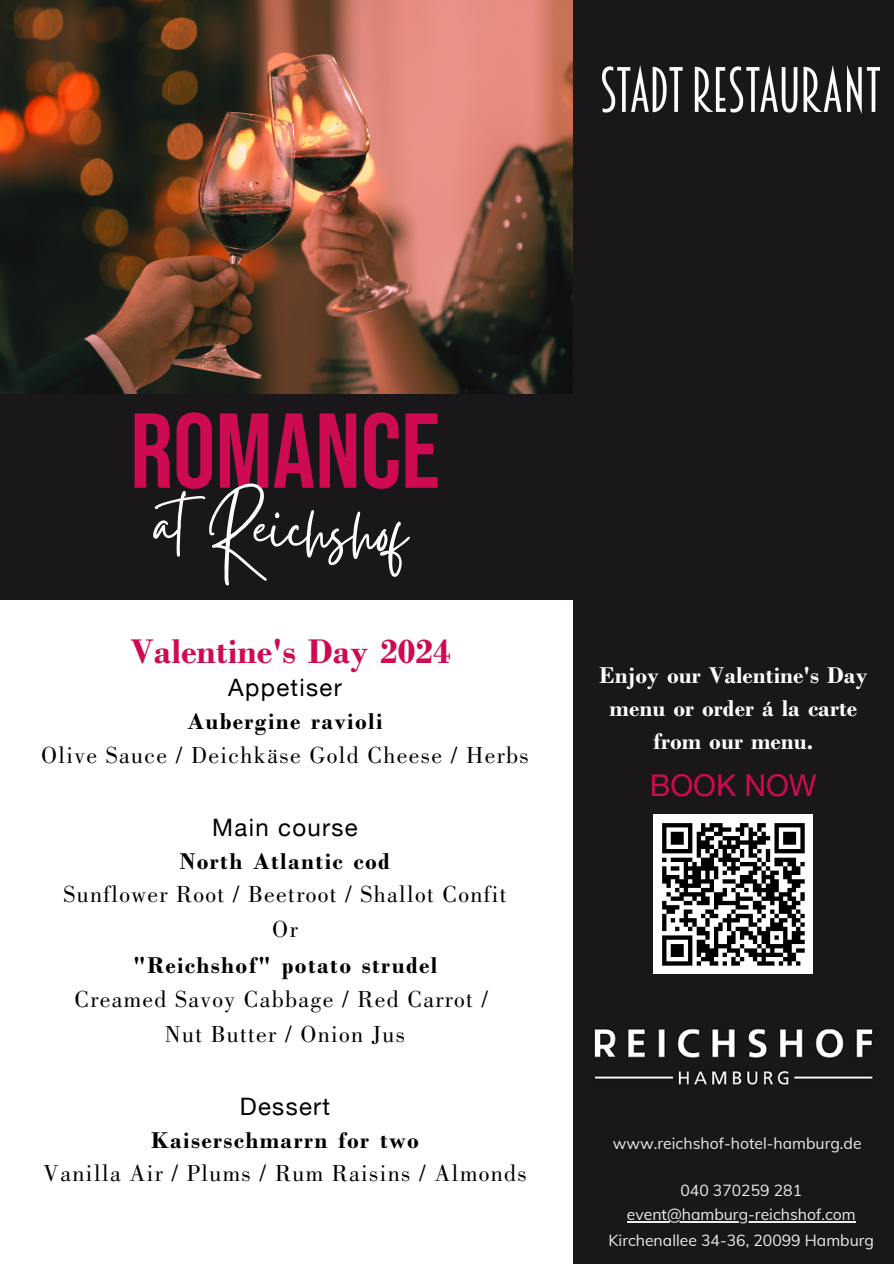
<style>
.page{position:relative;width:894px;height:1264px;background:#fff}
.page>*{position:absolute;margin:0;border:0;box-sizing:border-box;transform-origin:0 0}
.t1{font:106.05px "Bebas Neue";color:#ce0a53}
.t2{font:77.85px "Gistesy";color:#fff}
.t3{font:700 36px "M Bodoni";color:#ce0a53}
.t4{font:30px "Helvetica Neue";color:#ce0a53}
.t5{font:24px "Bodoni";letter-spacing:.055em;color:#000}
.t6{font:700 24px "M Bodoni";letter-spacing:.055em;color:#000}
.t7{font:700 24px/32.7px "M Bodoni";color:#fff;text-align:center}
.t8{font:24px "Helvetica Neue";letter-spacing:.055em;color:#000}
.t9{font:15.75px "Muli";color:#ededed}
</style>
<div class="page">
<img style="left:0;top:0;width:573px;height:393px">
<div style="left:0;top:393px;width:592px;height:206px;background:#1a171a"></div>
<div style="left:573px;top:0;width:320px;height:1263px;background:#1a171a"></div>
<img style="left:593px;top:1028px;width:281px;height:58px">
<img style="left:602px;top:65px;width:277px;height:48px">
<hr style="left:626px;top:1221px;width:229px;height:1px;background:#ededed">
<div style="left:653px;top:814px;width:160px;height:160px;background:#fff"></div>
<svg style="left:662px;top:823px;width:143px;height:143px"></svg>
<p class="t1" style="left:130px;top:392px;width:311px">ROMANCE</p>
<p class="t2" style="left:155px;top:469px;width:254px;rotate:2deg">at Reichshof</p>
<p class="t3" style="left:130px;top:632px;width:322px">Valentine's Day 2024</p>
<p class="t8" style="left:228px;top:673px;width:115px">Appetiser</p>
<p class="t6" style="left:187px;top:708px;width:197px">Aubergine ravioli</p>
<p class="t5" style="left:41px;top:746px;width:489px">Olive Sauce / Deichkäse Gold Cheese / Herbs</p>
<p class="t8" style="left:212px;top:813px;width:147px">Main course</p>
<p class="t6" style="left:180px;top:847px;width:211px">North Atlantic cod</p>
<p class="t5" style="left:63px;top:885px;width:444px">Sunflower Root / Beetroot / Shallot Confit</p>
<p class="t5" style="left:272px;top:920px;width:27px">Or</p>
<p class="t6" style="left:133px;top:952px;width:306px">"Reichshof" potato strudel</p>
<p class="t5" style="left:74px;top:990px;width:415px">Creamed Savoy Cabbage / Red Carrot /</p>
<p class="t5" style="left:165px;top:1025px;width:242px">Nut Butter / Onion Jus</p>
<p class="t8" style="left:240px;top:1092px;width:92px">Dessert</p>
<p class="t6" style="left:151px;top:1126px;width:269px">Kaiserschmarrn for two</p>
<p class="t5" style="left:43px;top:1164px;width:485px">Vanilla Air / Plums / Rum Raisins / Almonds</p>
<p class="t7" style="left:599px;top:659px;width:269px">Enjoy our Valentine's Day menu or order á la carte from our menu.</p>
<p class="t4" style="left:649px;top:767px;width:168px">BOOK NOW</p>
<p class="t9" style="left:612px;top:1133px;width:250px">www.reichshof-hotel-hamburg.de</p>
<p class="t9" style="left:680px;top:1179px;width:123px">040 370259 281</p>
<p class="t9" style="left:626px;top:1204px;width:230px">event@hamburg-reichshof.com</p>
<p class="t9" style="left:608px;top:1230px;width:267px">Kirchenallee 34-36, 20099 Hamburg</p>
</div>
